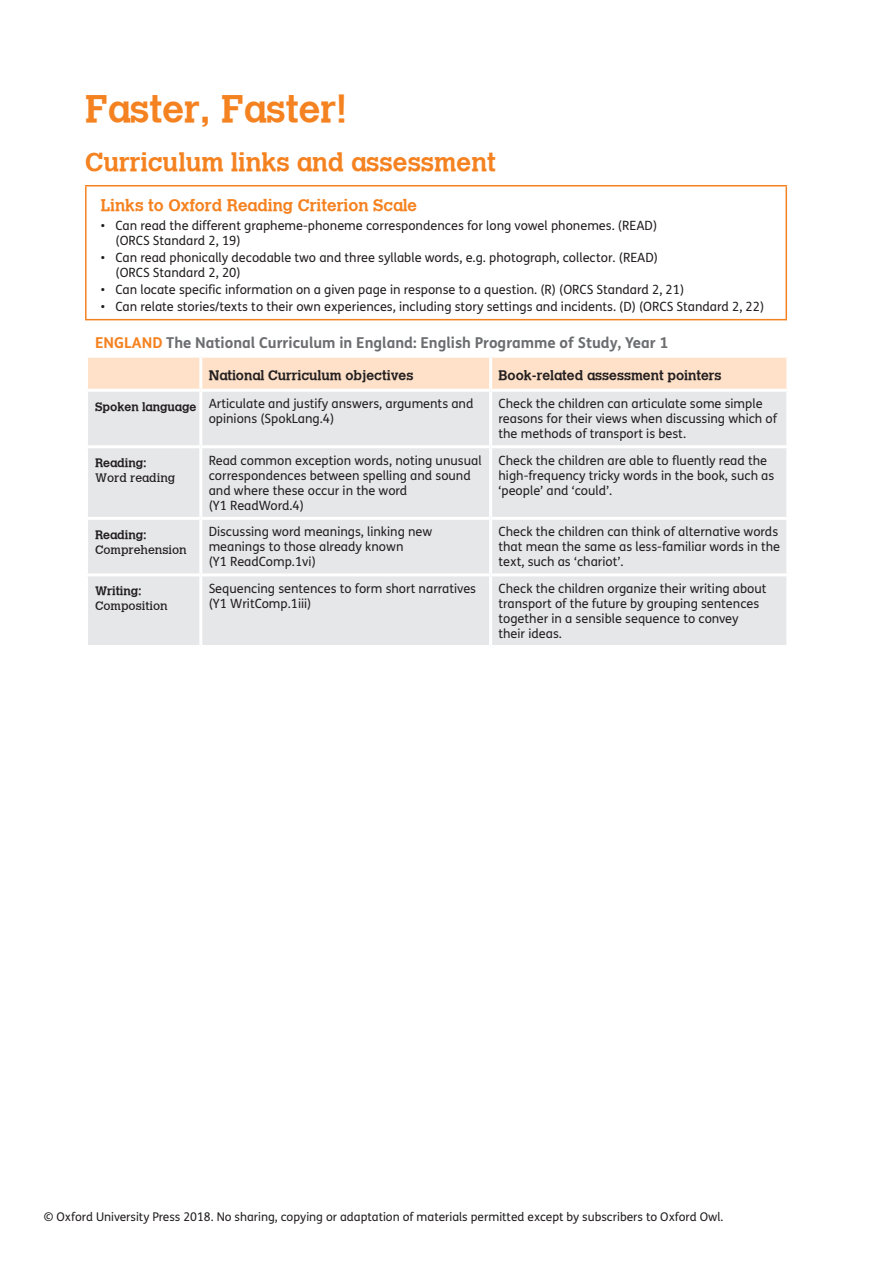
<style>
.page{position:relative;width:893px;height:1263px;background:#fff}
.page>*{position:absolute;margin:0;border:0;box-sizing:border-box;transform-origin:0 0}
.t1{font:37.5px "Calvert MT Bold";color:#f58220}
.t2{font:25.5px "Calvert MT Bold";color:#f58220}
.t3{font:16.5px "Calvert MT Bold";color:#f58220}
.t4{font:700 15px "FS Me";color:#6c6d70}
.t5{font:13.5px "Calvert MT Bold";color:#231f20}
.t6{font:12.75px/15px "FS Me";color:#231f20}
.t7{font:12px "FS Me";color:#231f20}
.t8{font:12px "Calvert";color:#231f20}
.t9{font:12px "Calvert MT Bold";color:#231f20}
.s1{color:#f58220}
</style>
<div class="page">
<hr style="left:85px;top:186px;width:2px;height:133px;background:#f58220">
<hr style="left:85px;top:185px;width:702px;height:1px;background:#f58220">
<hr style="left:785px;top:186px;width:2px;height:133px;background:#f58220">
<hr style="left:85px;top:319px;width:702px;height:1px;background:#f58220">
<div style="left:88px;top:358px;width:698px;height:31px;background:#fee1c8"></div>
<div style="left:88px;top:392px;width:698px;height:253px;background:#e6e7e9"></div>
<hr style="left:199px;top:358px;width:3px;height:31px;background:#fff">
<hr style="left:489px;top:358px;width:3px;height:31px;background:#fff">
<hr style="left:199px;top:392px;width:3px;height:53px;background:#fff">
<hr style="left:489px;top:392px;width:3px;height:53px;background:#fff">
<hr style="left:85px;top:445px;width:116px;height:3px;background:#fff">
<hr style="left:201px;top:445px;width:290px;height:3px;background:#fff">
<hr style="left:199px;top:448px;width:3px;height:69px;background:#fff">
<hr style="left:491px;top:445px;width:298px;height:3px;background:#fff">
<hr style="left:489px;top:448px;width:3px;height:69px;background:#fff">
<hr style="left:85px;top:517px;width:116px;height:3px;background:#fff">
<hr style="left:201px;top:517px;width:290px;height:3px;background:#fff">
<hr style="left:199px;top:520px;width:3px;height:53px;background:#fff">
<hr style="left:491px;top:517px;width:298px;height:3px;background:#fff">
<hr style="left:489px;top:520px;width:3px;height:53px;background:#fff">
<hr style="left:85px;top:573px;width:116px;height:3px;background:#fff">
<hr style="left:201px;top:573px;width:290px;height:3px;background:#fff">
<hr style="left:199px;top:576px;width:3px;height:69px;background:#fff">
<hr style="left:491px;top:573px;width:298px;height:3px;background:#fff">
<hr style="left:489px;top:576px;width:3px;height:69px;background:#fff">
<h1 class="t1" style="left:85px;top:85px;width:264px">Faster, Faster!</h1>
<h2 class="t2" style="left:85px;top:145px;width:412px">Curriculum links and assessment</h2>
<p class="t3" style="left:101px;top:194px;width:318px">Links to Oxford Reading Criterion Scale</p>
<p class="t6" style="left:116px;top:218px;width:543px;text-indent:-15px">• Can read the different grapheme-phoneme correspondences for long vowel phonemes. (READ) (ORCS Standard 2, 19)</p>
<p class="t6" style="left:116px;top:250px;width:544px;text-indent:-15px">• Can read phonically decodable two and three syllable words, e.g. photograph, collector. (READ) (ORCS Standard 2, 20)</p>
<p class="t6" style="left:101px;top:282px;width:585px">• Can locate specific information on a given page in response to a question. (R) (ORCS Standard 2, 21)</p>
<p class="t6" style="left:101px;top:299px;width:665px">• Can relate stories/texts to their own experiences, including story settings and incidents. (D) (ORCS Standard 2, 22)</p>
<p class="t4" style="left:95px;top:331px;width:575px"><span class="s1">ENGLAND</span> The National Curriculum in England: English Programme of Study, Year 1</p>
<p class="t5" style="left:209px;top:367px;width:206px">National Curriculum objectives</p>
<p class="t5" style="left:498px;top:367px;width:225px">Book-related assessment pointers</p>
<p class="t6" style="left:209px;top:396px;width:266px;text-indent:-114px"><sub>Spoken</sub> <sub>language</sub> Articulate and justify answers, arguments and opinions (SpokLang.4)</p>
<p class="t6" style="left:498px;top:396px;width:280px">Check the children can articulate some simple reasons for their views when discussing which of the methods of transport is best.</p>
<p class="t9" style="left:95px;top:455px;width:53px">Reading:</p>
<p class="t8" style="left:95px;top:471px;width:82px">Word reading</p>
<p class="t6" style="left:209px;top:453px;width:274px">Read common exception words, noting unusual correspondences between spelling and sound and where these occur in the word<br>(Y1 ReadWord.4)</p>
<p class="t6" style="left:498px;top:453px;width:277px">Check the children are able to fluently read the high-frequency tricky words in the book, such as ‘people’ and ‘could’.</p>
<p class="t9" style="left:95px;top:527px;width:53px">Reading:</p>
<p class="t8" style="left:95px;top:542px;width:93px">Comprehension</p>
<p class="t9" style="left:95px;top:583px;width:48px">Writing:</p>
<p class="t8" style="left:95px;top:599px;width:74px">Composition</p>
<p class="t6" style="left:209px;top:524px;width:225px">Discussing word meanings, linking new meanings to those already known<br>(Y1 ReadComp.1vi)</p>
<p class="t6" style="left:498px;top:524px;width:283px">Check the children can think of alternative words that mean the same as less-familiar words in the text, such as ‘chariot’.</p>
<p class="t6" style="left:209px;top:581px;width:269px">Sequencing sentences to form short narratives (Y1 WritComp.1iii)</p>
<p class="t6" style="left:498px;top:581px;width:270px">Check the children organize their writing about transport of the future by grouping sentences together in a sensible sequence to convey their ideas.</p>
<p class="t7" style="left:44px;top:1208px;width:681px">© Oxford University Press 2018. No sharing, copying or adaptation of materials permitted except by subscribers to Oxford Owl.</p>
</div>
